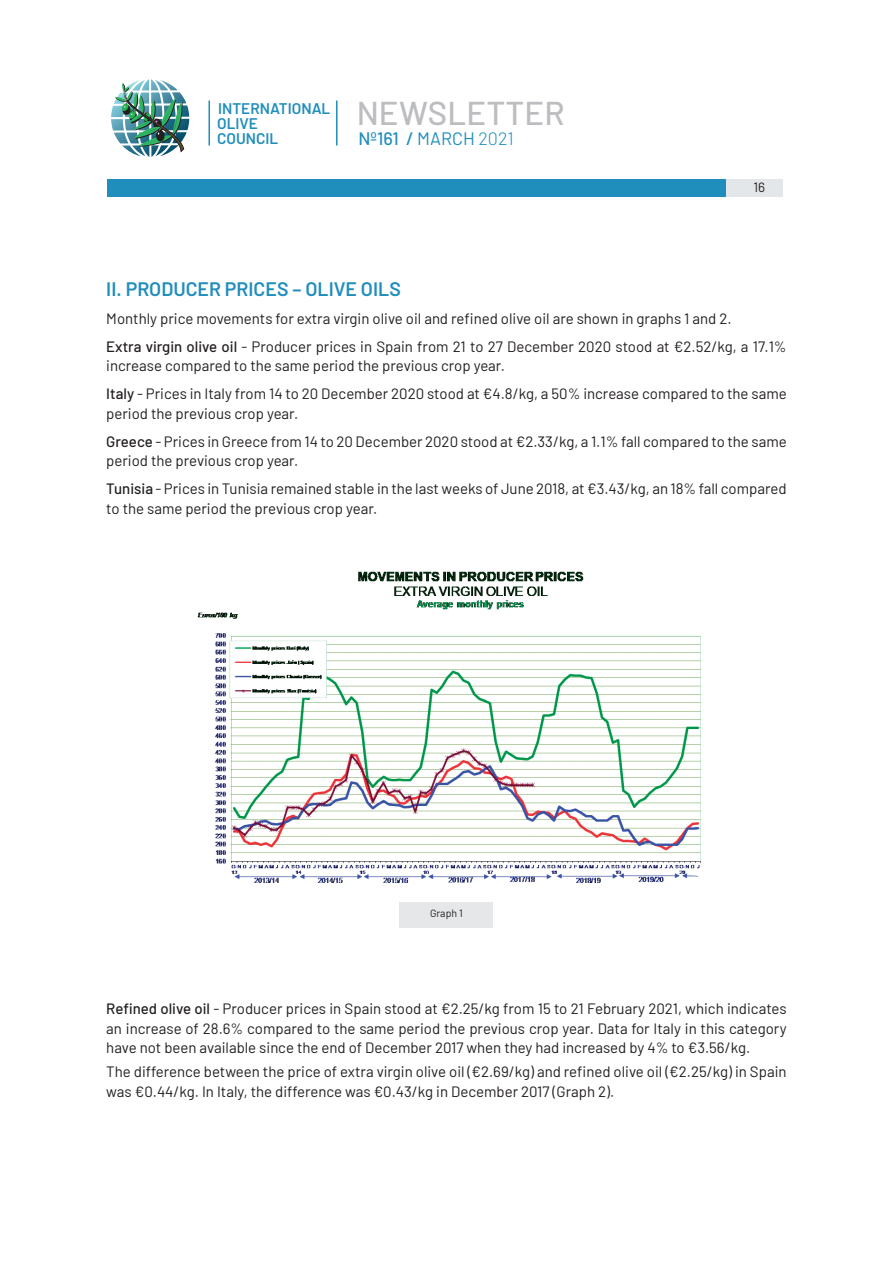
<style>
.page{position:relative;width:893px;height:1263px;background:#fff}
.page>*{position:absolute;margin:0;border:0;box-sizing:border-box;transform-origin:0 0}
.t1{font:500 33px "Barlow";letter-spacing:.005em;color:#bcbdc0}
.t2{font:600 19.5px "Barlow";color:#208ebc}
.t3{font:500 18px "Barlow";color:#208ebc}
.t4{font:600 15.45px/15.5px "Barlow";color:#208ebc}
.t5{font:15px/28px "Barlow";color:#231f20}
.t6{font:13.5px "Barlow";color:#231f20}
.t7{font:10.5px "Barlow";color:#231f20}
.s1{font-weight:400}
.s2{font-weight:300}
.s3{font-weight:500}
</style>
<div class="page">
<hr style="left:208px;top:100px;width:2px;height:45px;background:#208ebc">
<hr style="left:336px;top:100px;width:1px;height:45px;background:#208ebc">
<div style="left:107px;top:179px;width:675px;height:17px;background:#208ebc"></div>
<div style="left:726px;top:179px;width:57px;height:17px;background:#e4e7e9"></div>
<img style="left:111px;top:79px;width:78px;height:78px">
<div style="left:400px;top:898px;width:93px;height:30px;background:#e6e7e9"></div>
<img style="left:197px;top:571px;width:504px;height:330px">
<p class="t4" style="left:217px;top:99px;width:115px">INTERNATIONAL<br>OLIVE<br>COUNCIL</p>
<h1 class="t1" style="left:357px;top:89px;width:209px">NEWSLETTER</h1>
<p class="t3" style="left:358px;top:126px;width:157px">Nº161 / <span class="s1">MARCH</span> <span class="s2">2021</span></p>
<p class="t6" style="left:753px;top:177px;width:13px">16</p>
<h2 class="t2" style="left:106px;top:275px;width:296px">II. PRODUCER PRICES – OLIVE OILS</h2>
<p class="t5" style="left:106px;top:303px;width:682px">Monthly price movements for extra virgin olive oil and refined olive oil are shown in graphs 1 and 2.<br><span class="s3">Extra virgin olive oil</span> - Producer prices in Spain from 21 to 27 December 2020 stood at €2.52/kg, a 17.1%</p>
<p class="t5" style="left:106px;top:351px;width:682px">increase compared to the same period the previous crop year.<br><span class="s3">Italy</span> - Prices in Italy from 14 to 20 December 2020 stood at €4.8/kg, a 50% increase compared to the same</p>
<p class="t5" style="left:106px;top:398px;width:682px">period the previous crop year.<br><span class="s3">Greece</span> - Prices in Greece from 14 to 20 December 2020 stood at €2.33/kg, a 1.1% fall compared to the same</p>
<p class="t5" style="left:106px;top:446px;width:682px">period the previous crop year.<br><span class="s3">Tunisia</span> - Prices in Tunisia remained stable in the last weeks of June 2018, at €3.43/kg, an 18% fall compared</p>
<p class="t5" style="left:106px;top:493px;width:273px">to the same period the previous crop year.</p>
<p class="t7" style="left:430px;top:906px;width:34px">Graph 1</p>
<p class="t5" style="left:106px;top:998px;width:682px;line-height:19.5px;text-align:justify"><span class="s3">Refined olive oil</span> - Producer prices in Spain stood at €2.25/kg from 15 to 21 February 2021, which indicates an increase of 28.6% compared to the same period the previous crop year. Data for Italy in this category have not been available since the end of December 2017 when they had increased by 4% to €3.56/kg.</p>
<p class="t5" style="left:106px;top:1061px;width:682px;line-height:19.5px">The difference between the price of extra virgin olive oil (€2.69/kg) and refined olive oil (€2.25/kg) in Spain was €0.44/kg. In Italy, the difference was €0.43/kg in December 2017 (Graph 2).</p>
</div>
